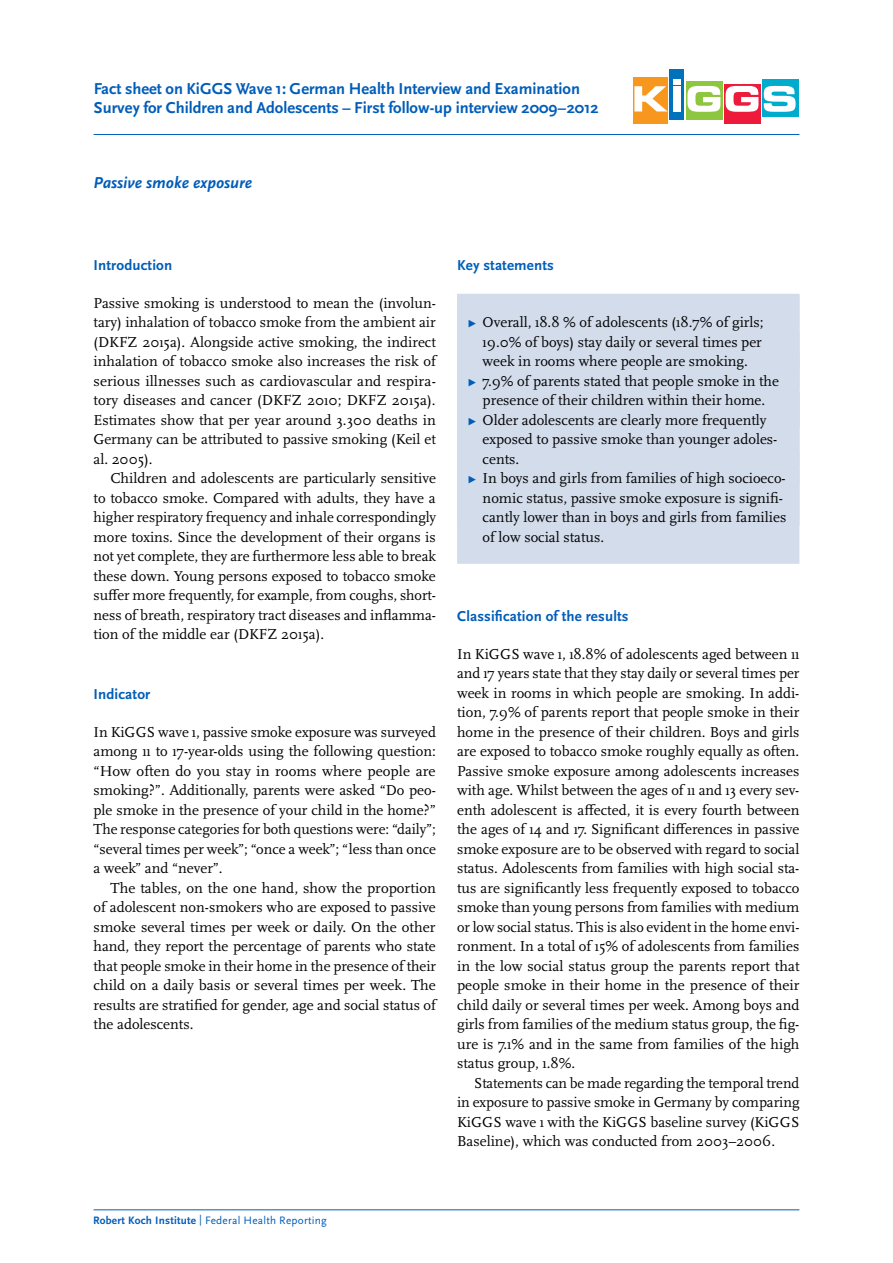
<style>
.page{position:relative;width:893px;height:1263px;background:#fff}
.page>*{position:absolute;margin:0;border:0;box-sizing:border-box;transform-origin:0 0}
.t1{font:700 16.5px/19.5px "Scala Sans Pro";color:#005db9}
.t2{font:italic 700 16.5px "Scala Sans Pro";color:#005db9}
.txt_Flie_text_ohne_E{font:15px/19.5px "Scala Pro";color:#000;text-align:justify}
.txt_Flie_text{font:15px/19.5px "Scala Pro";color:#000;text-align:justify}
.t3{font:700 15px "Scala Sans Pro";letter-spacing:.01em;color:#005db9}
.t4{font:11.25px "Scala Sans Pro";letter-spacing:.02em;color:#005db9}
.s1{color:#005db9}
.s2{font-weight:700}
</style>
<div class="page">
<div style="left:633px;top:77px;width:34px;height:47px;background:#f8971d"></div>
<div style="left:669px;top:69px;width:15px;height:50px;background:#0072bc"></div>
<div style="left:686px;top:81px;width:36px;height:38px;background:#8dc63f"></div>
<div style="left:724px;top:84px;width:36px;height:40px;background:#ed1a3b"></div>
<div style="left:762px;top:79px;width:37px;height:37px;background:#00accd"></div>
<svg style="left:634px;top:86px;width:34px;height:25px"></svg>
<div style="left:673px;top:86px;width:8px;height:25px;background:#fff"></div>
<svg style="left:687px;top:86px;width:33px;height:26px"></svg>
<svg style="left:726px;top:86px;width:32px;height:26px"></svg>
<svg style="left:764px;top:86px;width:32px;height:26px"></svg>
<div style="left:673px;top:79px;width:8px;height:5px;background:#fff"></div>
<hr style="left:94px;top:1209px;width:705px;height:1px;background:#005db9">
<hr style="left:94px;top:134px;width:705px;height:1px;background:#005db9">
<div style="left:457px;top:294px;width:342px;height:94px;background:#d3dceb"></div>
<div style="left:457px;top:333px;width:342px;height:94px;background:#d3dceb"></div>
<div style="left:457px;top:391px;width:342px;height:95px;background:#d3dceb"></div>
<div style="left:457px;top:469px;width:342px;height:95px;background:#d3dceb"></div>
<h1 class="t1" style="left:94px;top:79px;width:506px">Fact sheet on KiGGS Wave 1: German Health Interview and Examination<br>Survey for Children and Adolescents – First follow-up interview 2009−2012</h1>
<h2 class="t2" style="left:94px;top:172px;width:160px">Passive smoke exposure</h2>
<p class="t3" style="left:94px;top:256px;width:80px">Introduction</p>
<p class="txt_Flie_text_ohne_E" style="left:94px;top:293px;width:344px">Passive smoking is understood to mean the (involun&shy;tary) inhalation of tobacco smoke from the ambient air (DKFZ 2015a). Alongside active smoking, the indirect inhalation of tobacco smoke also increases the risk of serious illnesses such as cardiovascular and respira&shy;tory diseases and cancer (DKFZ 2010; DKFZ 2015a).<br>Estimates show that per year around 3.300 deaths in Germany can be attributed to passive smoking (Keil et al. 2005).</p>
<p class="txt_Flie_text" style="left:94px;top:468px;width:344px;text-indent:17px">Children and adolescents are particularly sensitive to tobacco smoke. Compared with adults, they have a higher respiratory frequency and inhale correspondingly more toxins. Since the development of their organs is not yet complete, they are furthermore less able to break these down. Young persons exposed to tobacco smoke suffer more frequently, for example, from coughs, short&shy;ness of breath, respiratory tract diseases and inflamma&shy;tion of the middle ear (DKFZ 2015a).</p>
<h2 class="t3" style="left:94px;top:685px;width:58px">Indicator</h2>
<p class="txt_Flie_text_ohne_E" style="left:94px;top:722px;width:344px">In KiGGS wave 1, passive smoke exposure was surveyed among 11 to 17-year-olds using the following question: “How often do you stay in rooms where people are smoking?”. Additionally, parents were asked “Do peo&shy;ple smoke in the presence of your child in the home?” The response categories for both questions were: “daily”; “several times per week”; “once a week”; “less than once a week” and “never”.</p>
<p class="txt_Flie_text" style="left:94px;top:878px;width:344px;text-indent:17px">The tables, on the one hand, show the proportion of adolescent non-smokers who are exposed to passive smoke several times per week or daily. On the other hand, they report the percentage of parents who state that people smoke in their home in the presence of their child on a daily basis or several times per week. The results are stratified for gender, age and social status of the adolescents.</p>
<h2 class="t3" style="left:457px;top:256px;width:98px">Key statements</h2>
<p class="txt_Flie_text_ohne_E" style="left:483px;top:312px;width:282px;text-indent:-15px"><span class="s1">▶</span> Overall, 18.8 % of adolescents (18.7% of girls; 19.0% of boys) stay daily or several times per week in rooms where people are smoking.</p>
<p class="txt_Flie_text_ohne_E" style="left:468px;top:371px;width:313px;text-align:center"><span class="s1">▶</span> 7.9% of parents stated that people smoke in the presence of their children within their home.</p>
<p class="txt_Flie_text_ohne_E" style="left:483px;top:410px;width:296px;text-align:left;text-indent:-15px"><span class="s1">▶</span> Older adolescents are clearly more frequently exposed to passive smoke than younger adoles&shy;cents.</p>
<p class="txt_Flie_text_ohne_E" style="left:483px;top:468px;width:305px;text-align:left;text-indent:-15px"><span class="s1">▶</span> In boys and girls from families of high socioeco&shy;nomic status, passive smoke exposure is signifi&shy;cantly lower than in boys and girls from families of low social status.</p>
<h2 class="t3" style="left:457px;top:607px;width:173px">Classification of the results</h2>
<p class="txt_Flie_text_ohne_E" style="left:457px;top:644px;width:344px">In KiGGS wave 1, 18.8% of adolescents aged between 11 and 17 years state that they stay daily or several times per week in rooms in which people are smoking. In addi&shy;tion, 7.9% of parents report that people smoke in their home in the presence of their children. Boys and girls are exposed to tobacco smoke roughly equally as often.<br>Passive smoke exposure among adolescents increases with age. Whilst between the ages of 11 and 13 every sev&shy;enth adolescent is affected, it is every fourth between the ages of 14 and 17. Significant differences in passive smoke exposure are to be observed with regard to social status. Adolescents from families with high social sta&shy;tus are significantly less frequently exposed to tobacco smoke than young persons from families with medium or low social status. This is also evident in the home envi&shy;ronment. In a total of 15% of adolescents from families in the low social status group the parents report that people smoke in their home in the presence of their child daily or several times per week. Among boys and girls from families of the medium status group, the fig&shy;ure is 7.1% and in the same from families of the high status group, 1.8%.</p>
<p class="txt_Flie_text" style="left:457px;top:1073px;width:344px;text-indent:17px">Statements can be made regarding the temporal trend in exposure to passive smoke in Germany by comparing KiGGS wave 1 with the KiGGS baseline survey (KiGGS Baseline), which was conducted from 2003–2006.</p>
<p class="t4" style="left:93px;top:1214px;width:235px"><span class="s2">Robert Koch Institute</span> | Federal Health Reporting</p>
</div>
